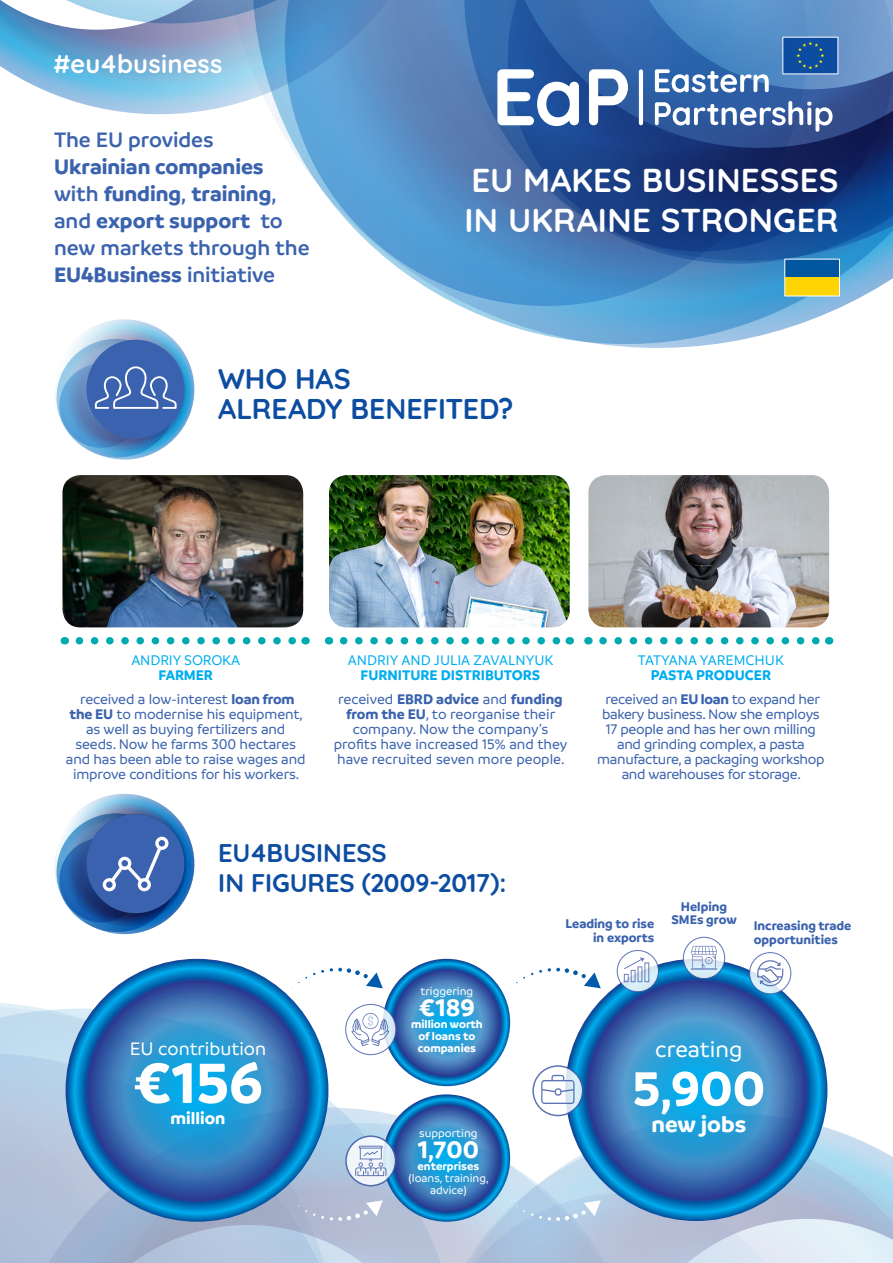
<style>
.page{position:relative;width:893px;height:1263px;background:#fff}
.page>*{position:absolute;margin:0;border:0;box-sizing:border-box;transform-origin:0 0}
.t1{font:700 60px "Branding";color:#fff}
.t2{font:700 51px "Branding";color:#fff}
.t3{font:700 33px/40.5px "Quicksand";letter-spacing:.005em;color:#fff}
.big_title{font:700 28.5px/30px "Quicksand";letter-spacing:-.005em;color:#0d4da1}
.big_title-2{font:700 25.5px "Quicksand";letter-spacing:-.005em;color:#0d4da1}
.t4{font:700 25.5px "Quicksand";letter-spacing:.005em;color:#fff}
.t5{font:700 25.5px "Branding";color:#fff}
.t6{font:500 24px "Branding";color:#fff}
.t7{font:700 24px "Branding";color:#fff}
.big_title-3{font:700 22.5px/27px "Branding";color:#3a62ae}
.t8{font:500 19.5px "Branding";color:#fff}
.t9{font:700 18px "Branding";color:#fff}
.petit_titre{font:500 15px/15px "Branding";letter-spacing:-.01em;color:#3a62ae;text-align:center}
.petit_titre-2{font:500 15px/15px "Branding";color:#00aeef;text-align:center}
.texte_bulles_blanc{font:700 13.5px "Branding";color:#3a62ae}
.t10{font:500 12px/12px "Branding";color:#fff;text-align:center}
.t11{font:700 12px/12px "Branding";color:#fff;text-align:center}
.s1{font-weight:600}
.s2{font-weight:700}
</style>
<div class="page">
<svg style="left:501px;top:290px;width:373px;height:58px"></svg>
<svg style="left:279px;top:126px;width:545px;height:197px"></svg>
<svg style="left:0;top:33px;width:396px;height:93px"></svg>
<svg style="left:0;top:0;width:396px;height:33px"></svg>
<svg style="left:396px;top:0;width:481px;height:290px;background:#5f93c8"></svg>
<svg style="left:440px;top:0;width:453px;height:288px;background:#508ac2"></svg>
<svg style="left:490px;top:0;width:403px;height:269px;background:#305c9c"></svg>
<svg style="left:655px;top:101px;width:178px;height:31px"></svg>
<svg style="left:655px;top:69px;width:114px;height:23px"></svg>
<svg style="left:497px;top:69px;width:131px;height:57px"></svg>
<hr style="left:639px;top:69px;width:4px;height:56px;background:#fff;border-radius:2px">
<div style="left:783px;top:37px;width:55px;height:37px;background:#0d4da1"></div>
<div style="left:782px;top:37px;width:56px;height:37px;border:1px solid #fff"></div>
<svg style="left:796px;top:42px;width:28px;height:27px"></svg>
<div style="left:785px;top:259px;width:54px;height:19px;background:#01579f"></div>
<div style="left:785px;top:278px;width:54px;height:18px;background:#fed404"></div>
<div style="left:784px;top:259px;width:56px;height:37px;border:1px solid #fff"></div>
<img style="left:62px;top:475px;width:241px;height:152px">
<img style="left:329px;top:475px;width:241px;height:152px">
<img style="left:588px;top:475px;width:241px;height:152px">
<svg style="left:79px;top:637px;width:217px;height:7px"></svg>
<svg style="left:344px;top:637px;width:217px;height:7px"></svg>
<svg style="left:603px;top:637px;width:217px;height:7px"></svg>
<svg style="left:55px;top:319px;width:140px;height:141px"></svg>
<svg style="left:801px;top:1132px;width:92px;height:131px;background:#bfdaec"></svg>
<svg style="left:0;top:1008px;width:508px;height:255px"></svg>
<svg style="left:565px;top:959px;width:262px;height:262px;background:#2a81c2"></svg>
<svg style="left:66px;top:959px;width:262px;height:263px;background:#227cbf"></svg>
<svg style="left:383px;top:959px;width:127px;height:127px;background:#2980c1"></svg>
<svg style="left:383px;top:1094px;width:127px;height:128px;background:#247ec0"></svg>
<svg style="left:330px;top:968px;width:53px;height:20px"></svg>
<svg style="left:548px;top:968px;width:53px;height:20px"></svg>
<svg style="left:292px;top:1200px;width:7px;height:7px"></svg>
<svg style="left:330px;top:1200px;width:53px;height:21px"></svg>
<svg style="left:410px;top:1169px;width:421px;height:94px;background:#8db1d5"></svg>
<svg style="left:54px;top:793px;width:141px;height:142px"></svg>
<svg style="left:346px;top:1004px;width:50px;height:51px"></svg>
<div style="left:345px;top:1004px;width:51px;height:51px;border:1px solid #405aa6;border-radius:50%"></div>
<svg style="left:351px;top:1013px;width:38px;height:33px"></svg>
<svg style="left:346px;top:1136px;width:50px;height:50px"></svg>
<div style="left:345px;top:1135px;width:51px;height:51px;border:2px solid #405aa6;border-radius:50%"></div>
<svg style="left:355px;top:1146px;width:31px;height:30px"></svg>
<svg style="left:617px;top:950px;width:41px;height:42px"></svg>
<div style="left:617px;top:950px;width:42px;height:42px;border:1px solid #405aa6;border-radius:50%"></div>
<svg style="left:624px;top:957px;width:25px;height:25px"></svg>
<svg style="left:750px;top:952px;width:41px;height:42px"></svg>
<div style="left:749px;top:952px;width:42px;height:42px;border:1px solid #405aa6;border-radius:50%"></div>
<svg style="left:757px;top:959px;width:26px;height:28px"></svg>
<svg style="left:683px;top:937px;width:42px;height:41px"></svg>
<div style="left:683px;top:937px;width:42px;height:42px;border:1px solid #405aa6;border-radius:50%"></div>
<svg style="left:691px;top:946px;width:26px;height:24px"></svg>
<svg style="left:533px;top:1066px;width:50px;height:49px"></svg>
<div style="left:532px;top:1065px;width:51px;height:51px;border:2px solid #405aa6;border-radius:50%"></div>
<svg style="left:541px;top:1075px;width:34px;height:29px"></svg>
<p class="t4" style="left:53px;top:43px;width:171px">#eu4business</p>
<p class="big_title-3" style="left:54px;top:126px;width:257px"><span class="s1">The EU provides<br></span>Ukrainian companies <span class="s1">with</span> funding<span class="s1">,</span> training<span class="s1">, and</span> export support <span class="s1">to new markets through the<br></span>EU4Business <span class="s1">initiative</span></p>
<p class="t3" style="left:464px;top:157px;width:375px">EU MAKES BUSINESSES<br>IN UKRAINE STRONGER</p>
<p class="big_title" style="left:218px;top:361px;width:297px">WHO HAS<br>ALREADY BENEFITED?</p>
<p class="petit_titre-2" style="left:131px;top:653px;width:110px">ANDRIY SOROKA<br><span class="s2">FARMER</span></p>
<p class="petit_titre" style="left:66px;top:691px;width:241px">received a low-interest <span class="s2">loan from the EU</span> to modernise his equipment, as well as buying fertilizers and seeds. Now he farms 300 hectares and has been able to raise wages and improve conditions for his workers.</p>
<p class="petit_titre-2" style="left:348px;top:653px;width:207px">ANDRIY AND JULIA ZAVALNYUK<br><span class="s2">FURNITURE DISTRIBUTORS</span></p>
<p class="petit_titre" style="left:334px;top:691px;width:235px">received <span class="s2">EBRD advice</span> and <span class="s2">funding from the EU</span>, to reorganise their company. Now the company’s profits have increased 15% and they have recruited seven more people.</p>
<p class="big_title-2" style="left:218px;top:831px;width:170px">EU4BUSINESS</p>
<p class="big_title-2" style="left:218px;top:861px;width:289px">IN FIGURES (2009-2017):</p>
<p class="petit_titre-2" style="left:638px;top:653px;width:147px">TATYANA YAREMCHUK<br><span class="s2">PASTA PRODUCER</span></p>
<p class="petit_titre" style="left:597px;top:691px;width:229px">received an <span class="s2">EU loan</span> to expand her bakery business. Now she employs<br>17 people and has her own milling and grinding complex, a pasta manufacture, a packaging workshop and warehouses for storage.</p>
<p class="t8" style="left:130px;top:1038px;width:138px">EU contribution</p>
<p class="t1" style="left:133px;top:1049px;width:131px">€156</p>
<p class="t9" style="left:171px;top:1108px;width:56px">million</p>
<p class="t10" style="left:421px;top:985px;width:54px">triggering</p>
<p class="t5" style="left:419px;top:993px;width:57px">€189</p>
<p class="t11" style="left:411px;top:1018px;width:73px">million worth of loans to companies</p>
<p class="t10" style="left:419px;top:1127px;width:60px">supporting</p>
<p class="t5" style="left:418px;top:1134px;width:63px">1,700</p>
<p class="t10" style="left:409px;top:1160px;width:82px"><span class="s2">enterprises </span>(loans, training, advice)</p>
<p class="texte_bulles_blanc" style="left:565px;top:916px;width:90px">Leading to rise</p>
<p class="texte_bulles_blanc" style="left:593px;top:930px;width:63px">in exports</p>
<p class="texte_bulles_blanc" style="left:681px;top:899px;width:48px">Helping</p>
<p class="texte_bulles_blanc" style="left:671px;top:912px;width:67px">SMEs grow</p>
<p class="texte_bulles_blanc" style="left:754px;top:918px;width:99px">Increasing trade</p>
<p class="texte_bulles_blanc" style="left:754px;top:931px;width:85px">opportunities</p>
<p class="t6" style="left:655px;top:1037px;width:89px">creating</p>
<p class="t2" style="left:632px;top:1059px;width:134px">5,900</p>
<p class="t7" style="left:651px;top:1111px;width:96px">new jobs</p>
</div>
